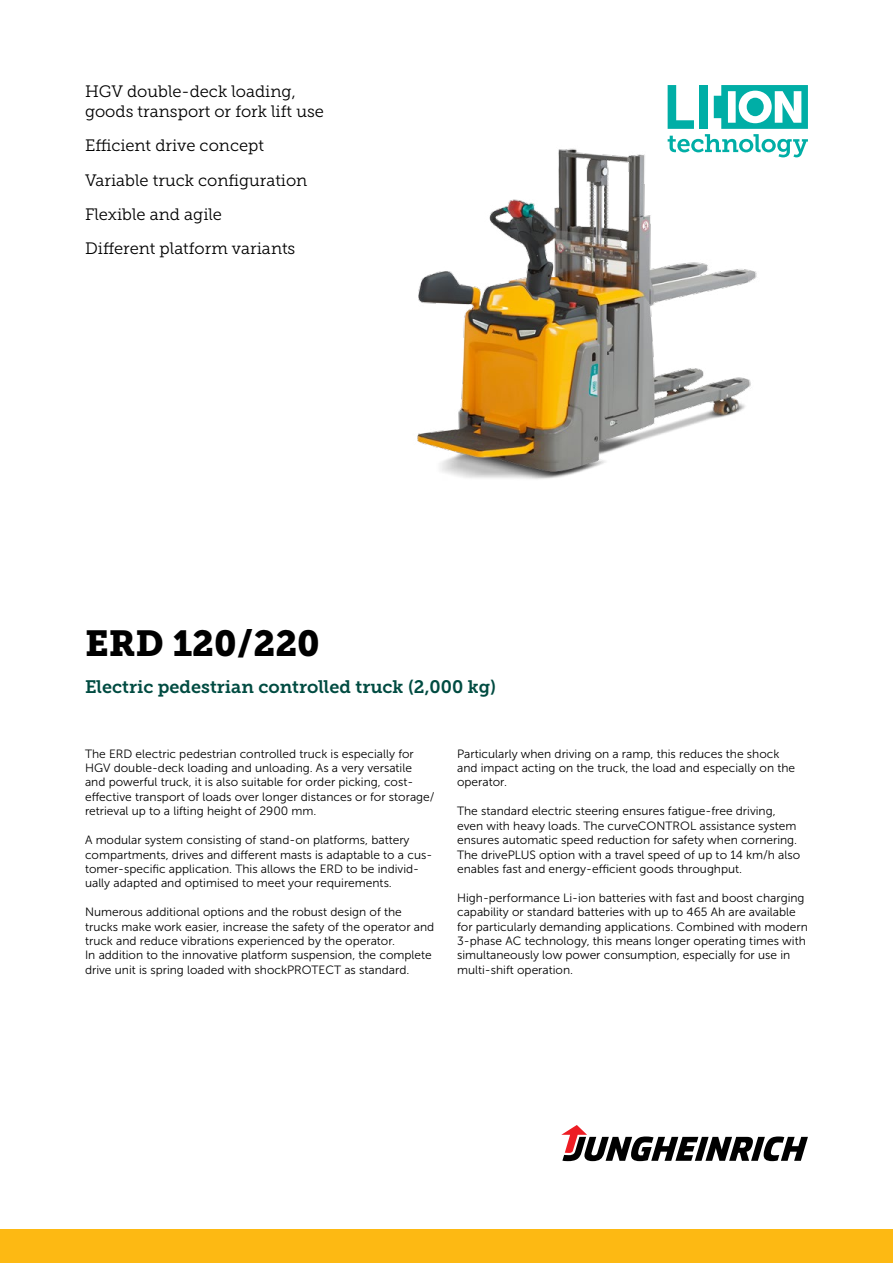
<style>
.page{position:relative;width:893px;height:1263px;background:#fff}
.page>*{position:absolute;margin:0;border:0;box-sizing:border-box;transform-origin:0 0}
.t1{font:36px "Museo JH Slab 900";color:#000}
.t2{font:18px "Museo JH Slab 700";color:#004b41}
.t3{font:16.5px/34.3px "Museo JH Slab 300";color:#000}
.t4{font:12px/14.4px "Museo JH Sans 300";color:#000}
</style>
<div class="page">
<div style="left:0;top:1229px;width:893px;height:34px;background:#fdb913"></div>
<svg style="left:561px;top:1125px;width:247px;height:36px"></svg>
<img style="left:417px;top:85px;width:382px;height:394px">
<svg style="left:668px;top:85px;width:140px;height:72px"></svg>
<h3 class="t3" style="left:85px;top:82px;width:240px;line-height:19.5px">HGV double-deck loading, goods transport or fork lift use</h3>
<h3 class="t3" style="left:85px;top:129px;width:224px">Efficient drive concept<br>Variable truck configuration<br>Flexible and agile<br>Different platform variants</h3>
<h1 class="t1" style="left:85px;top:623px;width:236px">ERD 120/220</h1>
<h2 class="t2" style="left:85px;top:677px;width:412px">Electric pedestrian controlled truck (2,000 kg)</h2>
<p class="t4" style="left:85px;top:746px;width:351px">The ERD electric pedestrian controlled truck is especially for HGV double-deck loading and unloading. As a very versatile and powerful truck, it is also suitable for order picking, cost&shy;effective transport of loads over longer distances or for storage/ retrieval up to a lifting height of 2900 mm.</p>
<p class="t4" style="left:85px;top:833px;width:349px">A modular system consisting of stand-on platforms, battery compartments, drives and different masts is adaptable to a cus&shy;tomer-specific application. This allows the ERD to be individ&shy;ually adapted and optimised to meet your requirements.</p>
<p class="t4" style="left:85px;top:905px;width:351px">Numerous additional options and the robust design of the trucks make work easier, increase the safety of the operator and truck and reduce vibrations experienced by the operator.<br>In addition to the innovative platform suspension, the complete drive unit is spring loaded with shockPROTECT as standard.</p>
<p class="t4" style="left:457px;top:746px;width:340px">Particularly when driving on a ramp, this reduces the shock and impact acting on the truck, the load and especially on the operator.</p>
<p class="t4" style="left:457px;top:804px;width:345px">The standard electric steering ensures fatigue-free driving, even with heavy loads. The curveCONTROL assistance system ensures automatic speed reduction for safety when cornering.<br>The drivePLUS option with a travel speed of up to 14 km/h also enables fast and energy-efficient goods throughput.</p>
<p class="t4" style="left:457px;top:890px;width:352px">High-performance Li-ion batteries with fast and boost charging capability or standard batteries with up to 465 Ah are available for particularly demanding applications. Combined with modern 3-phase AC technology, this means longer operating times with simultaneously low power consumption, especially for use in multi-shift operation.</p>
</div>
